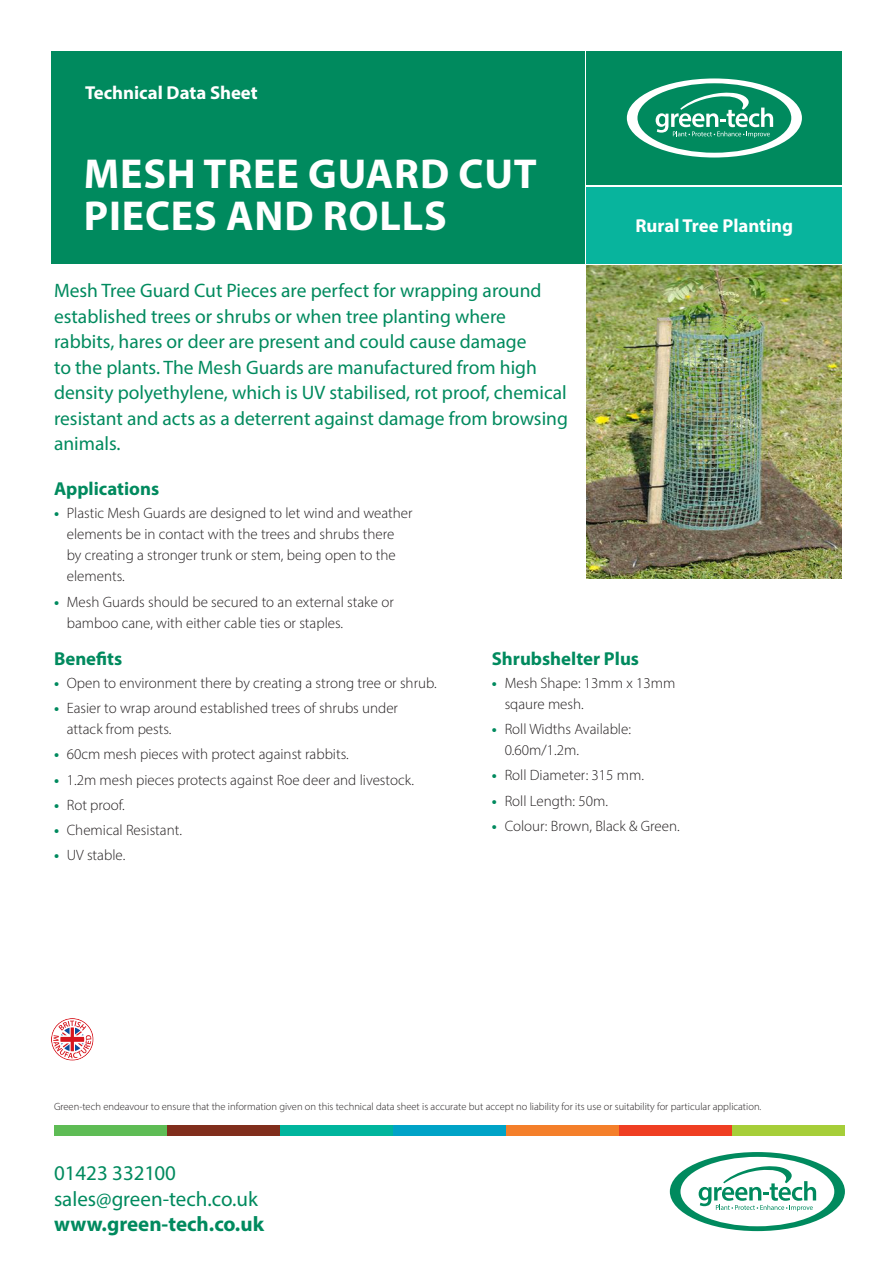
<style>
.page{position:relative;width:893px;height:1263px;background:#fff}
.page>*{position:absolute;margin:0;border:0;box-sizing:border-box;transform-origin:0 0}
.Product_Title{font:700 42px/42px "Myriad Pro";letter-spacing:.02em;color:#fff}
.t1{font:21px/25.5px "Myriad Pro";color:#008a5e}
.Intro_para{font:19.5px/25.5px "Myriad Pro";color:#008a5e}
.Sub_headers{font:700 18.75px "Myriad Pro";color:#008a5e}
.t2{font:700 18.75px "Myriad Pro";color:#fff}
.Body_bullets{font:300 15px/21px "Myriad Pro";color:#231f20}
.Footnote___captions{font:300 10.5px "Myriad Pro";color:#231f20}
.s1{font-weight:700;color:#008a5e}
.s2{font-weight:700}
</style>
<div class="page">
<div style="left:587px;top:51px;width:255px;height:134px;background:#008a5e"></div>
<div style="left:51px;top:51px;width:534px;height:213px;background:#008a5e"></div>
<div style="left:587px;top:187px;width:255px;height:77px;background:#08b49d"></div>
<svg style="left:627px;top:78px;width:175px;height:80px"></svg>
<div style="left:280px;top:1125px;width:113px;height:10px;background:#00b59d"></div>
<div style="left:619px;top:1125px;width:113px;height:10px;background:#ef3e22"></div>
<div style="left:167px;top:1125px;width:113px;height:10px;background:#802e1c"></div>
<div style="left:393px;top:1125px;width:113px;height:10px;background:#00a3c7"></div>
<div style="left:54px;top:1125px;width:113px;height:10px;background:#5ebc55"></div>
<div style="left:732px;top:1125px;width:113px;height:10px;background:#a6ce39"></div>
<div style="left:506px;top:1125px;width:113px;height:10px;background:#f47f2a"></div>
<svg style="left:670px;top:1152px;width:175px;height:79px"></svg>
<div style="left:51px;top:1018px;width:43px;height:42px;border:1px solid #d7171f;border-radius:50%"></div>
<svg style="left:53px;top:1020px;width:38px;height:38px"></svg>
<img style="left:587px;top:266px;width:255px;height:312px">
<p class="t2" style="left:85px;top:81px;width:174px">Technical Data Sheet</p>
<p class="Product_Title" style="left:84px;top:151px;width:455px">MESH TREE GUARD CUT<br>PIECES AND ROLLS</p>
<p class="t2" style="left:635px;top:214px;width:159px">Rural Tree Planting</p>
<p class="Intro_para" style="left:54px;top:278px;width:515px">Mesh Tree Guard Cut Pieces are perfect for wrapping around established trees or shrubs or when tree planting where rabbits, hares or deer are present and could cause damage<br>to the plants. The Mesh Guards are manufactured from high density polyethylene, which is UV stabilised, rot proof, chemical resistant and acts as a deterrent against damage from browsing animals.</p>
<p class="Sub_headers" style="left:54px;top:477px;width:107px">Applications</p>
<p class="Body_bullets" style="left:67px;top:503px;width:347px;text-indent:-13px"><span class="s1">•</span> Plastic Mesh Guards are designed to let wind and weather elements be in contact with the trees and shrubs there by creating a stronger trunk or stem, being open to the elements.</p>
<p class="Body_bullets" style="left:67px;top:591px;width:328px;text-indent:-13px"><span class="s1">•</span> Mesh Guards should be secured to an external stake or bamboo cane, with either cable ties or staples.</p>
<p class="Sub_headers" style="left:54px;top:646px;width:70px">Benefits</p>
<p class="Body_bullets" style="left:54px;top:672px;width:384px"><span class="s1">•</span> Open to environment there by creating a strong tree or shrub.</p>
<p class="Body_bullets" style="left:67px;top:697px;width:333px;text-indent:-13px"><span class="s1">•</span> Easier to wrap around established trees of shrubs under attack from pests.</p>
<p class="Body_bullets" style="left:54px;top:744px;width:296px"><span class="s1">•</span> 60cm mesh pieces with protect against rabbits.</p>
<p class="Body_bullets" style="left:54px;top:769px;width:361px"><span class="s1">•</span> 1.2m mesh pieces protects against Roe deer and livestock.</p>
<p class="Body_bullets" style="left:54px;top:794px;width:72px"><span class="s1">•</span> Rot proof.</p>
<p class="Body_bullets" style="left:54px;top:819px;width:129px"><span class="s1">•</span> Chemical Resistant.</p>
<p class="Body_bullets" style="left:54px;top:845px;width:73px"><span class="s1">•</span> UV stable.</p>
<p class="Sub_headers" style="left:492px;top:646px;width:149px">Shrubshelter Plus</p>
<p class="Body_bullets" style="left:505px;top:672px;width:172px;text-indent:-13px"><span class="s1">•</span> Mesh Shape: 13mm x 13mm sqaure mesh.</p>
<p class="Body_bullets" style="left:505px;top:718px;width:128px;text-indent:-13px"><span class="s1">•</span> Roll Widths Available:<br>0.60m/1.2m.</p>
<p class="Body_bullets" style="left:492px;top:765px;width:154px"><span class="s1">•</span> Roll Diameter: 315 mm.</p>
<p class="Body_bullets" style="left:492px;top:790px;width:118px"><span class="s1">•</span> Roll Length: 50m.</p>
<p class="Body_bullets" style="left:492px;top:815px;width:189px"><span class="s1">•</span> Colour: Brown, Black &amp; Green.</p>
<p class="Footnote___captions" style="left:54px;top:1100px;width:709px">Green-tech endeavour to ensure that the information given on this technical data sheet is accurate but accept no liability for its use or suitability for particular application.</p>
<p class="t1" style="left:54px;top:1160px;width:123px">01423 332100</p>
<p class="t1" style="left:54px;top:1185px;width:212px">sales@green-tech.co.uk <span class="s2">www.green-tech.co.uk</span></p>
</div>
